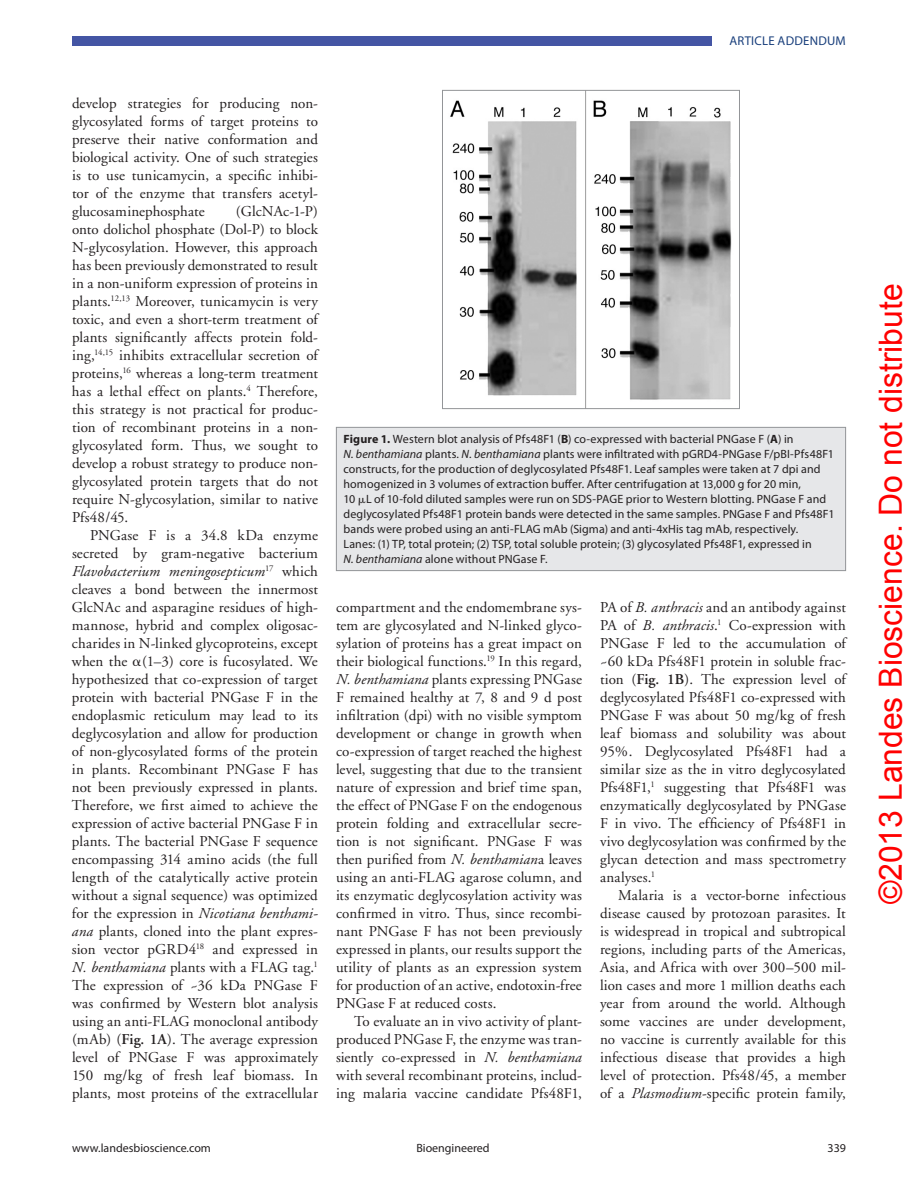
<style>
.page{position:relative;width:918px;height:1188px;background:#fff}
.page>*{position:absolute;margin:0;border:0;box-sizing:border-box;transform-origin:0 0}
.t1{font:31.95px "Arial";color:#f00}
.t2{font:15px/18px "Adobe Garamond";letter-spacing:.01em;color:#231f20;text-align:justify}
.t3{font:12.75px "Myriad Pro";letter-spacing:.02em;color:#193f7c}
.t4{font:12px/15px "Myriad Pro";letter-spacing:.01em;color:#231f20}
.s1{font-style:italic}
.s2{font-family:"Universal Std Greekw Math Pi"}
.s3{font-weight:600}
.s4{font-weight:700}
</style>
<div class="page">
<div style="left:72px;top:36px;width:640px;height:10px;background:#4455a4"></div>
<img style="left:450px;top:92px;width:282px;height:315px">
<div style="left:442px;top:90px;width:298px;height:319px;border:1px solid #939598"></div>
<div style="left:336px;top:427px;width:510px;height:144px;background:#e6e7e9"></div>
<div style="left:336px;top:427px;width:510px;height:144px;border:1px solid #939598"></div>
<p class="t3" style="left:729px;top:33px;width:118px">article addendum</p>
<p class="t2" style="left:72px;top:95px;width:248px">develop strategies for producing non&shy;glycosylated forms of target proteins to preserve their native conformation and biological activity. One of such strategies is to use tunicamycin, a specific inhibi&shy;tor of the enzyme that transfers acetyl&shy;glucosaminephosphate</p>
<p class="t2" style="left:72px;top:203px;width:248px;text-indent:164px">(GlcNAc-1-P) onto dolichol phosphate (Dol-P) to block N-glycosylation. However, this approach has been previously demonstrated to result in a non-uniform expression of proteins in plants.<sup>12,13</sup> Moreover, tunicamycin is very toxic, and even a short-term treatment of plants significantly affects protein fold&shy;ing,<sup>14,15</sup> inhibits extracellular secretion of proteins,<sup>16</sup> whereas a long-term treatment has a lethal effect on plants.<sup>4</sup> Therefore, this strategy is not practical for produc&shy;tion of recombinant proteins in a non&shy;glycosylated form. Thus, we sought to develop a robust strategy to produce non&shy;glycosylated protein targets that do not require N-glycosylation, similar to native Pfs48/45.</p>
<p class="t2" style="left:72px;top:527px;width:248px;text-indent:18px">PNGase F is a 34.8 kDa enzyme secreted by gram-negative bacterium <span class="s1">Flavobacterium meningosepticum</span><sup>17</sup> which cleaves a bond between the innermost GlcNAc and asparagine residues of high&shy;mannose, hybrid and complex oligosac&shy;charides in N-linked glycoproteins, except when the <span class="s2">α</span>(1–3) core is fucosylated. We hypothesized that co-expression of target protein with bacterial PNGase F in the endoplasmic reticulum may lead to its deglycosylation and allow for production of non-glycosylated forms of the protein in plants. Recombinant PNGase F has not been previously expressed in plants.<br>Therefore, we first aimed to achieve the expression of active bacterial PNGase F in plants. The bacterial PNGase F sequence encompassing 314 amino acids (the full length of the catalytically active protein without a signal sequence) was optimized for the expression in <span class="s1">Nicotiana benthami&shy;ana</span> plants, cloned into the plant expres&shy;sion vector pGRD4<sup>18</sup> and expressed in <span class="s1">N. benthamiana</span> plants with a FLAG tag.<sup>1<br></sup>The expression of ~36 kDa PNGase F was confirmed by Western blot analysis using an anti-FLAG monoclonal antibody (mAb) (<span class="s3">Fig. 1A</span>). The average expression level of PNGase F was approximately 150 mg/kg of fresh leaf biomass. In plants, most proteins of the extracellular</p>
<p class="t4" style="left:343px;top:432px;width:493px"><span class="s4">Figure 1.</span> Western blot analysis of Pfs48F1 (<span class="s4">B</span>) co-expressed with bacterial PN Gase F (<span class="s4">A</span>) in<br><span class="s1">N. benthamiana</span> plants. <span class="s1">N. benthamiana</span> plants were infiltrated with pGRD4-PN Gase F/pBI -Pfs48F1 constructs, for the production of deglycosylated Pfs48F1. Leaf samples were taken at 7 dpi and homogenized in 3 volumes of extraction buffer. After centrifugation at 13,000 g for 20 min,<br>10 <span class="s2">μ</span>L of 10-fold diluted samples were run on SDS-PAGE prior to Western blotting. PNGase F and deglycosylated Pfs48F1 protein bands were detected in the same samples. PNGase F and Pfs48F1 bands were probed using an anti-FLAG mAb (Sigma) and anti-4xHis tag mAb, respectively.<br>Lanes: (1) TP, total protein; (2) TSP, total soluble protein; (3) glycosylated Pfs48F1, expressed in<br><span class="s1">N. benthamiana</span> alone without PN Gase F.</p>
<p class="t2" style="left:336px;top:599px;width:248px">compartment and the endomembrane sys&shy;tem are glycosylated and N-linked glyco&shy;sylation of proteins has a great impact on their biological functions.<sup>19</sup> In this regard, <span class="s1">N. benthamiana</span> plants expressing PNGase F remained healthy at 7, 8 and 9 d post infiltration (dpi) with no visible symptom development or change in growth when co-expression of target reached the highest level, suggesting that due to the transient nature of expression and brief time span, the effect of PNGase F on the endogenous protein folding and extracellular secre&shy;tion is not significant. PNGase F was then purified from <span class="s1">N. benthamian</span>a leaves using an anti-FLAG agarose column, and its enzymatic deglycosylation activity was confirmed in vitro. Thus, since recombi&shy;nant PNGase F has not been previously expressed in plants, our results support the utility of plants as an expression system for production of an active, endotoxin-free PNGase F at reduced costs.</p>
<p class="t2" style="left:336px;top:1013px;width:247px;text-indent:18px">To evaluate an in vivo activity of plant&shy;produced PNGase F, the enzyme was tran&shy;siently co-expressed in <span class="s1">N. benthamiana </span>with several recombinant proteins, includ&shy;ing malaria vaccine candidate Pfs48F1,</p>
<p class="t2" style="left:600px;top:599px;width:248px">PA of <span class="s1">B. anthracis</span> and an antibody against PA of <span class="s1">B. anthracis</span>.<sup>1</sup> Co-expression with PNGase F led to the accumulation of ~60 kDa Pfs48F1 protein in soluble frac&shy;tion (<span class="s3">Fig. 1B</span>). The expression level of deglycosylated Pfs48F1 co-expressed with PNGase F was about 50 mg/kg of fresh leaf biomass and solubility was about 95%. Deglycosylated Pfs48F1 had a similar size as the in vitro deglycosylated Pfs48F1,<sup>1</sup> suggesting that Pfs48F1 was enzymatically deglycosylated by PNGase F in vivo. The efficiency of Pfs48F1 in vivo deglycosylation was confirmed by the glycan detection and mass spectrometry analyses.<sup>1</sup></p>
<p class="t2" style="left:600px;top:887px;width:247px;text-indent:18px">Malaria is a vector-borne infectious disease caused by protozoan parasites. It is widespread in tropical and subtropical regions, including parts of the Americas, Asia, and Africa with over 300–500 mil&shy;lion cases and more 1 million deaths each year from around the world. Although some vaccines are under development, no vaccine is currently available for this infectious disease that provides a high level of protection. Pfs48/45, a member of a <span class="s1">Plasmodium</span>-specific protein family,</p>
<p class="t4" style="left:72px;top:1141px;width:140px">www.landesbioscience.com</p>
<p class="t4" style="left:416px;top:1141px;width:75px">Bioengineered</p>
<p class="t4" style="left:828px;top:1141px;width:20px">339</p>
<h1 class="t1" style="left:870px;top:904px;width:622px;rotate:-90deg">©2013 Landes Bioscience. Do not distribute</h1>
</div>
